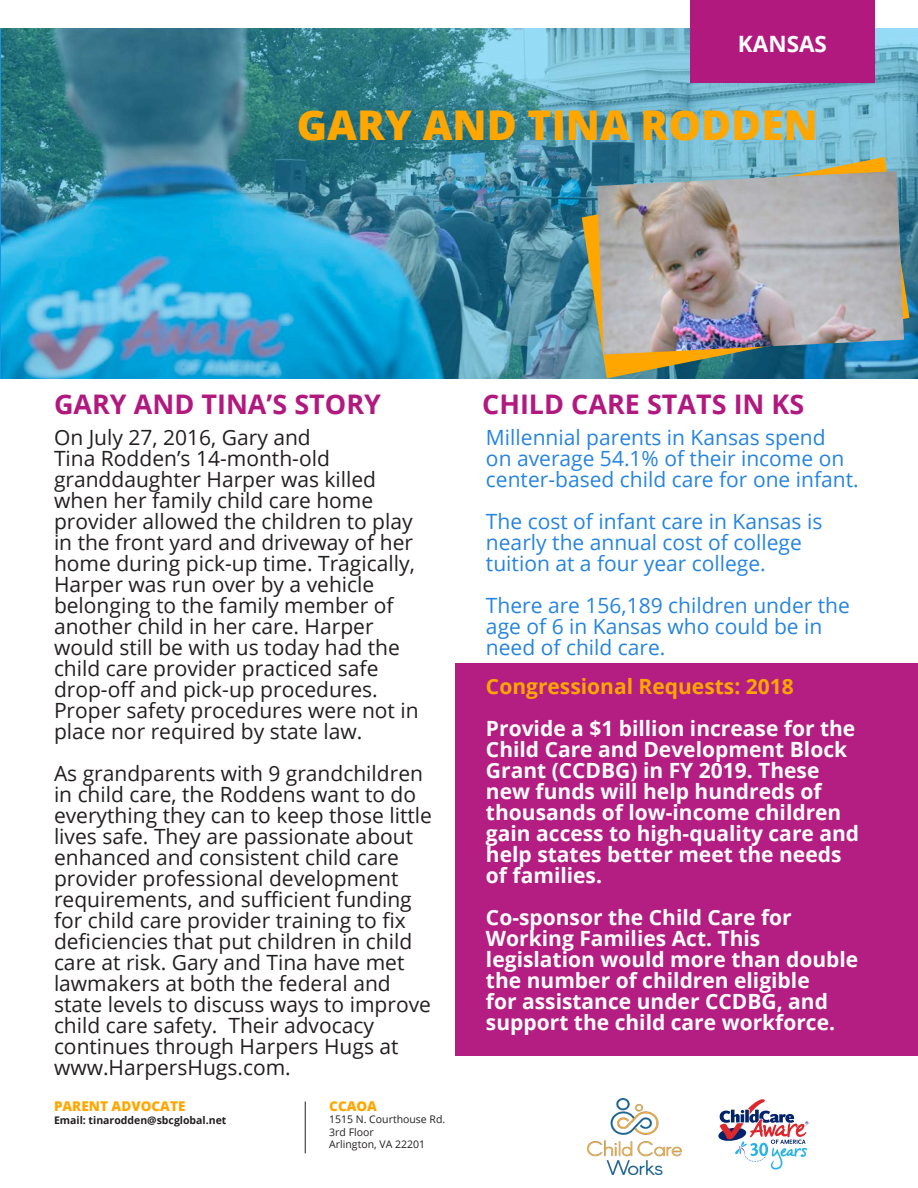
<style>
.page{position:relative;width:918px;height:1188px;background:#fff}
.page>*{position:absolute;margin:0;border:0;box-sizing:border-box;transform-origin:0 0}
.t1{font:800 40.95px "Open Sans";color:#ffa700}
.t2{font:700 27px "Open Sans";color:#b2197f}
.t3{font:700 22.5px "Open Sans";color:#fff}
.t4{font:21px/21px "Open Sans";color:#231f20}
.t5{font:700 21px/21px "Open Sans";color:#fff}
.t6{font:21px/21px "Open Sans";color:#2584df}
.t7{font:700 21px "Open Sans";color:#ffa700}
.t8{font:800 13.5px "Open Sans";color:#ffa700}
.t9{font:10.5px "Open Sans";color:#231f20}
.t10{font:700 10.5px "Open Sans";color:#231f20}
</style>
<div class="page">
<img style="left:0;top:28px;width:918px;height:351px">
<svg style="left:718px;top:1099px;width:90px;height:70px"></svg>
<div style="left:455px;top:663px;width:463px;height:392px;background:#b41e82"></div>
<hr style="left:305px;top:1102px;width:1px;height:51px;background:#231f20">
<svg style="left:582px;top:157px;width:328px;height:221px;background:#618d87"></svg>
<img style="left:597px;top:171px;width:307px;height:184px">
<img style="left:588px;top:1098px;width:94px;height:76px">
<div style="left:690px;top:0;width:185px;height:83px;background:#b2197f"></div>
<p class="t3" style="left:738px;top:28px;width:91px">KANSAS</p>
<p class="t1" style="left:297px;top:94px;width:523px">GARY AND TINA RODDEN</p>
<p class="t2" style="left:54px;top:385px;width:329px">GARY AND TINA’S STORY</p>
<p class="t4" style="left:54px;top:426px;width:362px">On July 27, 2016, Gary and<br>Tina Rodden’s 14-month-old granddaughter Harper was killed when her family child care home provider allowed the children to play in the front yard and driveway of her home during pick-up time. Tragically, Harper was run over by a vehicle belonging to the family member of another child in her care. Harper would still be with us today had the child care provider practiced safe drop-off and pick-up procedures.</p>
<p class="t4" style="left:54px;top:699px;width:366px">Proper safety procedures were not in place nor required by state law.</p>
<p class="t4" style="left:54px;top:762px;width:380px">As grandparents with 9 grandchildren in child care, the Roddens want to do everything they can to keep those little lives safe. They are passionate about enhanced and consistent child care provider professional development requirements, and sufficient funding for child care provider training to fix deficiencies that put children in child care at risk. Gary and Tina have met lawmakers at both the federal and state levels to discuss ways to improve child care safety. Their advocacy continues through Harpers Hugs at www.HarpersHugs.com.</p>
<p class="t8" style="left:54px;top:1096px;width:133px">PARENT ADVOCATE</p>
<p class="t10" style="left:54px;top:1113px;width:174px">Email: tinarodden@sbcglobal.net</p>
<p class="t8" style="left:329px;top:1096px;width:49px">CCAOA</p>
<p class="t9" style="left:329px;top:1112px;width:117px">1515 N. Courthouse Rd.</p>
<p class="t9" style="left:329px;top:1125px;width:46px">3rd Floor</p>
<p class="t9" style="left:329px;top:1137px;width:97px">Arlington, VA 22201</p>
<p class="t2" style="left:482px;top:385px;width:324px">CHILD CARE STATS IN KS</p>
<p class="t6" style="left:486px;top:426px;width:374px">Millennial parents in Kansas spend<br>on average 54.1% of their income on center-based child care for one infant.</p>
<p class="t6" style="left:486px;top:510px;width:338px">The cost of infant care in Kansas is nearly the annual cost of college tuition at a four year college.</p>
<p class="t6" style="left:486px;top:594px;width:365px">There are 156,189 children under the age of 6 in Kansas who could be in need of child care.</p>
<p class="t7" style="left:486px;top:671px;width:309px">Congressional Requests: 2018</p>
<p class="t5" style="left:486px;top:717px;width:375px">Provide a $1 billion increase for the<br>Child Care and Development Block<br>Grant (CCDBG) in FY 2019. These new funds will help hundreds of thousands of low-income children gain access to high-quality care and help states better meet the needs of families.</p>
<p class="t5" style="left:486px;top:906px;width:374px">Co-sponsor the Child Care for<br>Working Families Act. This legislation would more than double the number of children eligible<br>for assistance under CCDBG, and support the child care workforce.</p>
</div>
